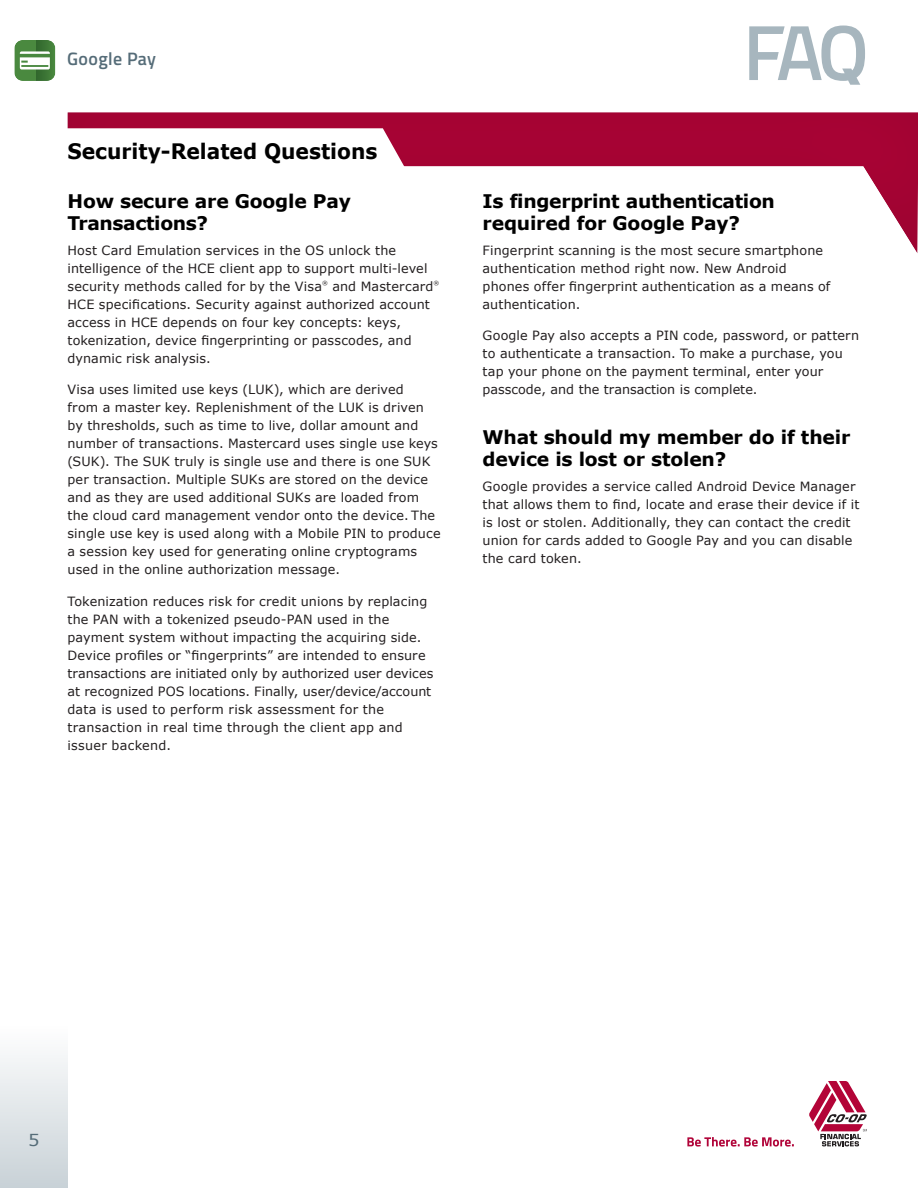
<style>
.page{position:relative;width:918px;height:1188px;background:#fff}
.page>*{position:absolute;margin:0;border:0;box-sizing:border-box;transform-origin:0 0}
.t1{font:700 21.3px "Verdana";color:#000;scale:.95 1}
.t2{font:700 18.75px/22.5px "Verdana";letter-spacing:-.01em;color:#000}
.t3{font:600 18px "Titillium Web";letter-spacing:.02em;color:#556c78}
.t4{font:16.2px "Verdana";color:#556c78;scale:1.11 1}
.t5{font:12.75px/18px "Verdana";letter-spacing:.01em;color:#231f20}
.t6{font:5.7px "Verdana";color:#231f20}
</style>
<div class="page">
<div style="left:0;top:1026px;width:68px;height:162px;background:linear-gradient(to bottom,#fefefe,#c8d2d7)"></div>
<svg style="left:14px;top:40px;width:41px;height:41px"></svg>
<svg style="left:67px;top:112px;width:851px;height:141px"></svg>
<svg style="left:67px;top:128px;width:348px;height:58px"></svg>
<svg style="left:809px;top:1081px;width:58px;height:65px"></svg>
<svg style="left:687px;top:1137px;width:107px;height:10px"></svg>
<svg style="left:749px;top:26px;width:116px;height:59px"></svg>
<h3 class="t3" style="left:67px;top:53px;width:90px">Google Pay</h3>
<h1 class="t1" style="left:68px;top:143px;width:328px">Security-Related Questions</h1>
<h2 class="t2" style="left:68px;top:191px;width:285px">How secure are Google Pay<br>Transactions?</h2>
<p class="t5" style="left:68px;top:242px;width:362px">Host Card Emulation services in the OS unlock the intelligence of the HCE client app to support multi-level security methods called for by the Visa</p>
<p class="t6" style="left:322px;top:280px;width:7px">®</p>
<p class="t5" style="left:332px;top:278px;width:103px">and Mastercard</p>
<p class="t6" style="left:433px;top:280px;width:7px">®</p>
<p class="t5" style="left:68px;top:295px;width:364px">HCE specifications. Security against authorized account access in HCE depends on four key concepts: keys, tokenization, device fingerprinting or passcodes, and dynamic risk analysis.</p>
<p class="t5" style="left:68px;top:382px;width:375px">Visa uses limited use keys (LUK), which are derived<br>from a master key. Replenishment of the LUK is driven by thresholds, such as time to live, dollar amount and number of transactions. Mastercard uses single use keys (SUK). The SUK truly is single use and there is one SUK per transaction. Multiple SUKs are stored on the device and as they are used additional SUKs are loaded from the cloud card management vendor onto the device. The single use key is used along with a Mobile PIN to produce a session key used for generating online cryptograms used in the online authorization message.</p>
<p class="t5" style="left:68px;top:593px;width:367px">Tokenization reduces risk for credit unions by replacing the PAN with a tokenized pseudo-PAN used in the payment system without impacting the acquiring side.<br>Device profiles or “fingerprints” are intended to ensure transactions are initiated only by authorized user devices at recognized POS locations. Finally, user/device/account data is used to perform risk assessment for the transaction in real time through the client app and issuer backend.</p>
<h2 class="t2" style="left:483px;top:191px;width:294px">Is fingerprint authentication required for Google Pay?</h2>
<p class="t5" style="left:483px;top:242px;width:349px">Fingerprint scanning is the most secure smartphone authentication method right now. New Android phones offer fingerprint authentication as a means of authentication.</p>
<p class="t5" style="left:483px;top:328px;width:378px">Google Pay also accepts a PIN code, password, or pattern to authenticate a transaction. To make a purchase, you tap your phone on the payment terminal, enter your passcode, and the transaction is complete.</p>
<h2 class="t2" style="left:483px;top:427px;width:369px">What should my member do if their device is lost or stolen?</h2>
<p class="t5" style="left:483px;top:479px;width:378px">Google provides a service called Android Device Manager that allows them to find, locate and erase their device if it is lost or stolen. Additionally, they can contact the credit union for cards added to Google Pay and you can disable the card token.</p>
<p class="t4" style="left:28px;top:1134px;width:12px">5</p>
</div>
